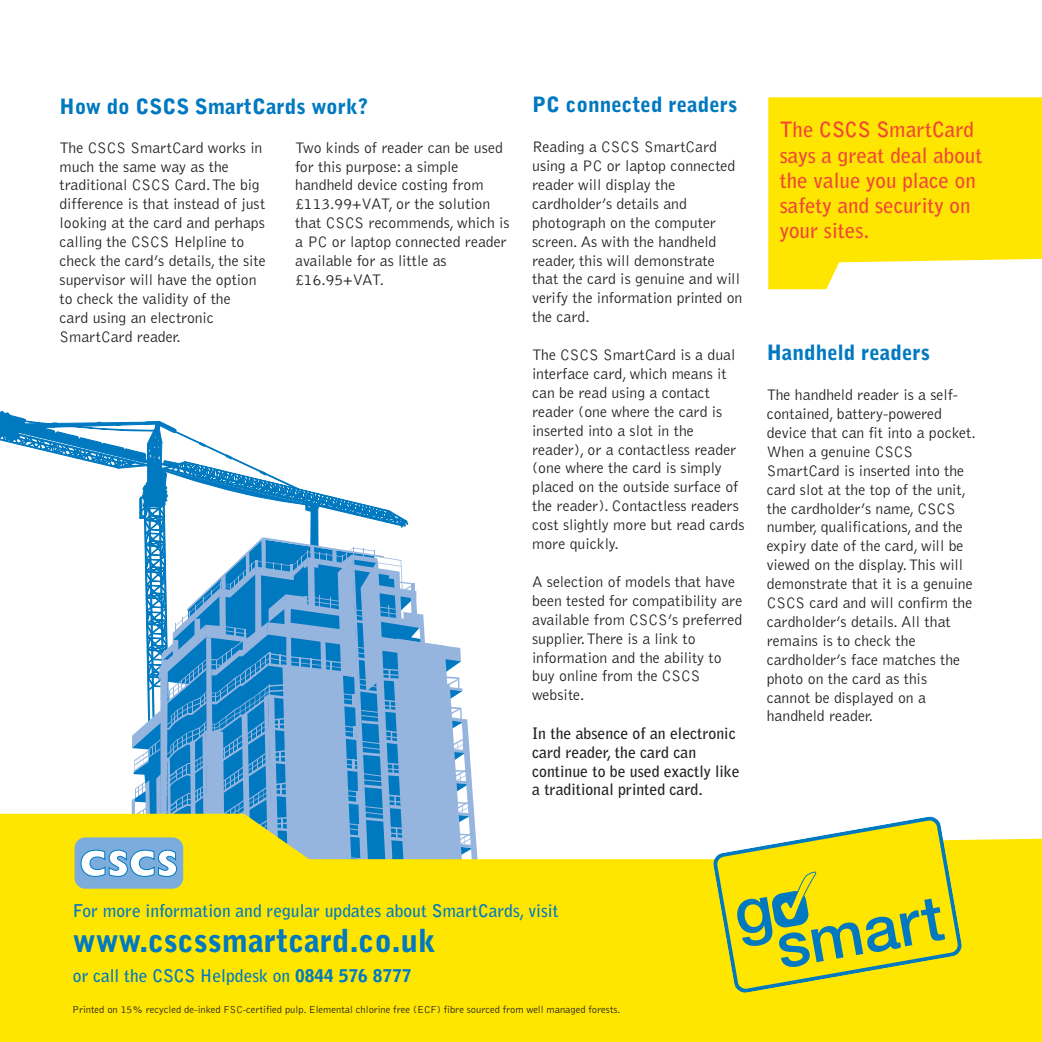
<style>
.page{position:relative;width:1042px;height:1042px;background:#fff}
.page>*{position:absolute;margin:0;border:0;box-sizing:border-box;transform-origin:0 0}
.t1{font:900 31.5px "Bell Gothic";color:#0079c1}
.t2{font:700 21px/25.2px "Bell Gothic Std";color:#ef4738}
.t3{font:900 21px "Bell Gothic";color:#0079c1}
.t4{font:700 17.5px "Bell Gothic";color:#0079c1}
.t5{font:300 15.75px/18.9px "Bell Gothic";color:#231f20}
.t6{font:700 15.75px/18.9px "Bell Gothic";color:#231f20}
.t7{font:300 10.5px "Bell Gothic";color:#231f20}
.s1{font-weight:900}
</style>
<div class="page">
<svg style="left:768px;top:97px;width:274px;height:192px;background:#ffe81d"></svg>
<div style="left:0;top:838px;width:1042px;height:204px;background:#ffe600"></div>
<svg style="left:711px;top:816px;width:252px;height:178px"></svg>
<svg style="left:714px;top:818px;width:246px;height:173px;background:#d4d639"></svg>
<svg style="left:0;top:410px;width:479px;height:478px"></svg>
<h2 class="t3" style="left:60px;top:98px;width:310px">How do CSCS SmartCards work?</h2>
<p class="t5" style="left:60px;top:139px;width:208px">The CSCS SmartCard works in much the same way as the traditional CSCS Card. The big difference is that instead of just looking at the card and perhaps calling the CSCS Helpline to check the card’s details, the site supervisor will have the option to check the validity of the<br>card using an electronic<br>SmartCard reader.</p>
<p class="t5" style="left:295px;top:139px;width:216px">Two kinds of reader can be used for this purpose: a simple handheld device costing from £113.99+VAT, or the solution that CSCS recommends, which is a PC or laptop connected reader available for as little as £16.95+VAT.</p>
<h2 class="t3" style="left:532px;top:97px;width:207px">PC connected readers</h2>
<p class="t5" style="left:532px;top:138px;width:212px">Reading a CSCS SmartCard using a PC or laptop connected reader will display the cardholder’s details and photograph on the computer screen. As with the handheld reader, this will demonstrate that the card is genuine and will verify the information printed on the card.</p>
<p class="t5" style="left:532px;top:346px;width:214px">The CSCS SmartCard is a dual interface card, which means it can be read using a contact reader (one where the card is inserted into a slot in the reader), or a contactless reader (one where the card is simply placed on the outside surface of the reader). Contactless readers cost slightly more but read cards more quickly.</p>
<p class="t5" style="left:532px;top:573px;width:212px">A selection of models that have been tested for compatibility are available from CSCS’s preferred supplier. There is a link to information and the ability to buy online from the CSCS website.</p>
<p class="t6" style="left:532px;top:725px;width:209px">In the absence of an electronic card reader, the card can continue to be used exactly like a traditional printed card.</p>
<h2 class="t2" style="left:779px;top:119px;width:204px">The CSCS SmartCard says a great deal about the value you place on safety and security on your sites.</h2>
<h2 class="t3" style="left:767px;top:345px;width:165px">Handheld readers</h2>
<p class="t5" style="left:767px;top:386px;width:211px">The handheld reader is a self&shy;contained, battery-powered device that can fit into a pocket.<br>When a genuine CSCS<br>SmartCard is inserted into the card slot at the top of the unit, the cardholder’s name, CSCS number, qualifications, and the expiry date of the card, will be viewed on the display. This will demonstrate that it is a genuine<br>CSCS card and will confirm the cardholder’s details. All that remains is to check the cardholder’s face matches the photo on the card as this<br>cannot be displayed on a handheld reader.</p>
<p class="t4" style="left:73px;top:904px;width:487px">For more information and regular updates about SmartCards, visit</p>
<h1 class="t1" style="left:73px;top:929px;width:364px">www.cscssmartcard.co.uk</h1>
<p class="t4" style="left:73px;top:969px;width:340px">or call the CSCS Helpdesk on <span class="s1">0844 576 8777</span></p>
<p class="t7" style="left:72px;top:1006px;width:550px">Printed on 15% recycled de-inked FSC-certified pulp. Elemental chlorine free (ECF) fibre sourced from well managed forests.</p>
</div>
